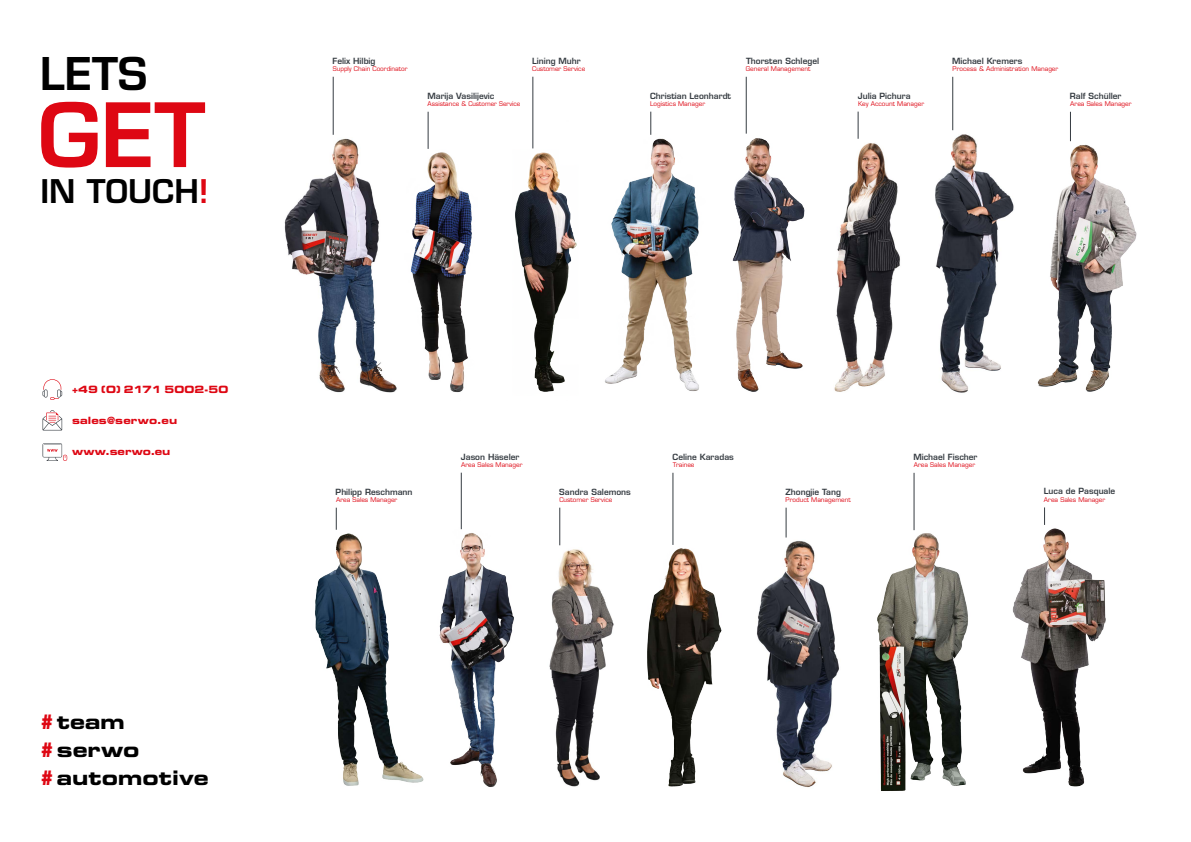
<style>
.page{position:relative;width:1191px;height:842px;background:#fff}
.page>*{position:absolute;margin:0;border:0;box-sizing:border-box;transform-origin:0 0}
.t1{font:600 86.3px "Eurostile LT Std";color:#de0713}
.t2{font:600 44px "Eurostile LT Std";color:#000}
.t3{font:600 31.8px "Eurostile LT Std";color:#000}
.t4{font:20px/28px "Eurostile LT Std Bold Ex 2";color:#000}
.t5{font:10px "Eurostile LT Std Bold Ex 2";letter-spacing:.01em;color:#de0713}
.t6{font:600 8.3px "Eurostile LT Std";color:#363c42}
.t7{font:6.3px "Eurostile LT Std";color:#de0713}
.s1{color:#de0713}
</style>
<div class="page">
<hr style="left:532px;top:77px;width:1px;height:71px;background:#363c42">
<img style="left:532px;top:119px;width:31px;height:273px">
<img style="left:770px;top:541px;width:46px;height:247px">
<svg style="left:786px;top:508px;width:1px;height:29px"></svg>
<img style="left:563px;top:120px;width:94px;height:264px">
<hr style="left:428px;top:112px;width:1px;height:37px;background:#363c42">
<img style="left:410px;top:131px;width:131px;height:262px">
<img style="left:870px;top:143px;width:30px;height:243px">
<hr style="left:746px;top:77px;width:1px;height:57px;background:#363c42">
<img style="left:657px;top:101px;width:213px;height:291px">
<img style="left:1037px;top:121px;width:100px;height:271px">
<hr style="left:914px;top:473px;width:1px;height:57px;background:#363c42">
<img style="left:816px;top:497px;width:135px;height:294px">
<img style="left:315px;top:494px;width:146px;height:292px">
<img style="left:565px;top:549px;width:25px;height:238px">
<hr style="left:461px;top:473px;width:1px;height:56px;background:#363c42">
<img style="left:372px;top:508px;width:193px;height:279px">
<img style="left:935px;top:134px;width:79px;height:259px">
<hr style="left:952px;top:77px;width:1px;height:53px;background:#363c42">
<hr style="left:333px;top:77px;width:1px;height:58px;background:#363c42">
<img style="left:284px;top:138px;width:113px;height:255px">
<img style="left:951px;top:507px;width:155px;height:280px">
<hr style="left:673px;top:473px;width:1px;height:72px;background:#363c42">
<img style="left:590px;top:521px;width:180px;height:266px">
<svg style="left:43px;top:379px;width:19px;height:21px"></svg>
<svg style="left:43px;top:410px;width:19px;height:20px"></svg>
<svg style="left:43px;top:443px;width:24px;height:18px"></svg>
<h2 class="t2" style="left:40px;top:46px;width:109px">LETS</h2>
<h1 class="t1" style="left:38px;top:81px;width:168px">GET</h1>
<h3 class="t3" style="left:40px;top:172px;width:170px">IN TOUCH<span class="s1">!</span></h3>
<h3 class="t5" style="left:72px;top:382px;width:158px">+49 (0) 2171 5002-50</h3>
<h3 class="t5" style="left:72px;top:413px;width:107px">sales@serwo.eu</h3>
<h3 class="t5" style="left:72px;top:444px;width:100px">www.serwo.eu</h3>
<h3 class="t4" style="left:37px;top:708px;width:173px"><span class="s1">#</span>team <span class="s1">#</span>serwo <span class="s1">#</span>automotive</h3>
<h3 class="t6" style="left:332px;top:55px;width:44px">Felix Hilbig</h3>
<p class="t7" style="left:333px;top:65px;width:76px">Supply Chain Coordinator</p>
<h3 class="t6" style="left:427px;top:90px;width:68px">Marija Vasilijevic</h3>
<p class="t7" style="left:427px;top:100px;width:94px">Assistance &amp; Customer Service</p>
<h3 class="t6" style="left:532px;top:55px;width:50px">Lining Muhr</h3>
<p class="t7" style="left:532px;top:65px;width:55px">Customer Service</p>
<h3 class="t6" style="left:650px;top:90px;width:83px">Christian Leonhardt</h3>
<p class="t7" style="left:650px;top:100px;width:56px">Logistics Manager</p>
<h3 class="t6" style="left:746px;top:55px;width:75px">Thorsten Schlegel</h3>
<p class="t7" style="left:746px;top:65px;width:66px">General Management</p>
<h3 class="t6" style="left:858px;top:90px;width:54px">Julia Pichura</h3>
<p class="t7" style="left:858px;top:100px;width:68px">Key Account Manager</p>
<h3 class="t6" style="left:952px;top:55px;width:72px">Michael Kremers</h3>
<p class="t7" style="left:952px;top:65px;width:107px">Process &amp; Administration Manager</p>
<h3 class="t6" style="left:1069px;top:90px;width:53px">Ralf Schüller</h3>
<p class="t7" style="left:1070px;top:100px;width:63px">Area Sales Manager</p>
<h3 class="t6" style="left:336px;top:486px;width:78px">Philipp Reschmann</h3>
<p class="t7" style="left:336px;top:496px;width:63px">Area Sales Manager</p>
<h3 class="t6" style="left:461px;top:451px;width:60px">Jason Häseler</h3>
<p class="t7" style="left:461px;top:461px;width:63px">Area Sales Manager</p>
<h3 class="t6" style="left:559px;top:486px;width:73px">Sandra Salemons</h3>
<p class="t7" style="left:559px;top:496px;width:55px">Customer Service</p>
<h3 class="t6" style="left:672px;top:451px;width:63px">Celine Karadas</h3>
<p class="t7" style="left:673px;top:461px;width:23px">Trainee</p>
<h3 class="t6" style="left:785px;top:486px;width:57px">Zhongjie Tang</h3>
<p class="t7" style="left:785px;top:496px;width:67px">Product Management</p>
<h3 class="t6" style="left:913px;top:451px;width:66px">Michael Fischer</h3>
<p class="t7" style="left:914px;top:461px;width:63px">Area Sales Manager</p>
<h3 class="t6" style="left:1044px;top:486px;width:73px">Luca de Pasquale</h3>
<p class="t7" style="left:1044px;top:496px;width:63px">Area Sales Manager</p>
</div>
